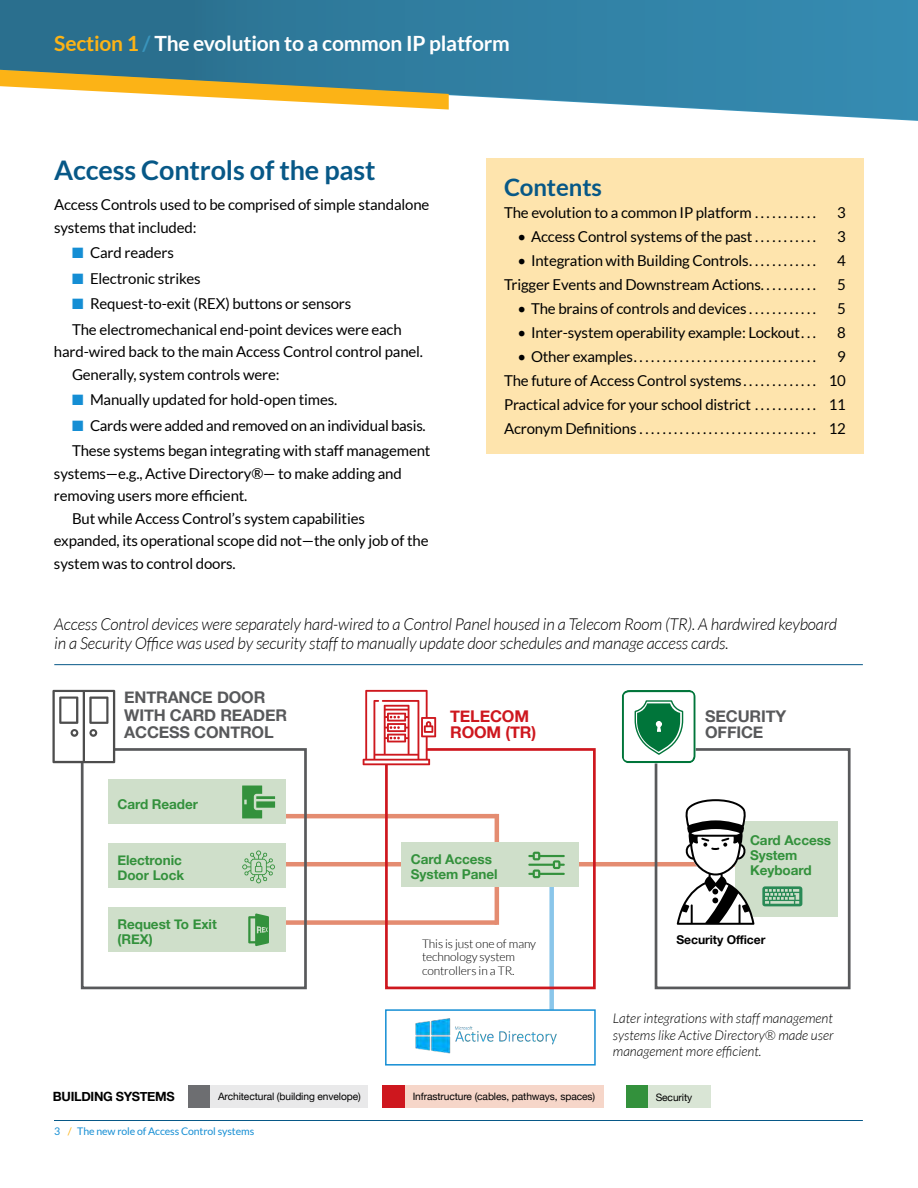
<style>
.page{position:relative;width:918px;height:1188px;background:#fff}
.page>*{position:absolute;margin:0;border:0;box-sizing:border-box;transform-origin:0 0}
.t1{font:700 27px "Lato";letter-spacing:-.005em;color:#075887}
.t2{font:700 24px "Lato";letter-spacing:-.005em;color:#075887}
.t3{font:700 21px "Lato";letter-spacing:-.01em;color:#fff}
.t4{font:italic 300 16.5px/19.5px "Lato";letter-spacing:-.01em;color:#000}
.t5{font:700 16.2px/17.5px "Helvetica Neue";letter-spacing:-.01em;color:#58595b}
.t6{font:700 16.2px/16.2px "Helvetica Neue";letter-spacing:-.01em;color:#ce171e}
.t7{font:15px/22.5px "Lato";letter-spacing:-.01em;color:#000}
.t8{font:italic 300 13.5px/16.5px "Lato";color:#000;text-align:justify}
.t9{font:700 13.5px/15px "Helvetica Neue";letter-spacing:-.005em;color:#33913c}
.t10{font:700 12.75px "Helvetica Neue";letter-spacing:-.025em;color:#000}
.t11{font:700 12.15px "Helvetica Neue";letter-spacing:-.005em;color:#000}
.t12{font:300 12px/13.5px "Lato";letter-spacing:-.01em;color:#000}
.t13{font:10.5px "Lato";letter-spacing:-.01em;color:#158ed4}
.t14{font:10.2px "Helvetica Neue";letter-spacing:-.01em;color:#000}
.s1{color:#fcb316}
.s2{color:#3994bc}
.s3{color:#158ed4}
</style>
<div class="page">
<svg style="left:0;top:0;width:918px;height:121px;background:#488dac"></svg>
<svg style="left:0;top:70px;width:449px;height:40px"></svg>
<hr style="left:54px;top:1120px;width:809px;height:1px;background:#075887">
<div style="left:486px;top:158px;width:378px;height:296px;background:#fee4ad"></div>
<hr style="left:54px;top:664px;width:809px;height:1px;background:#075887">
<hr style="left:285px;top:862px;width:194px;height:4px;background:#e48c71">
<hr style="left:578px;top:862px;width:157px;height:4px;background:#e48c71">
<div style="left:549px;top:882px;width:5px;height:128px;background:#8ac6ea"></div>
<hr style="left:285px;top:814px;width:212px;height:4px;background:#e48c71">
<hr style="left:495px;top:814px;width:4px;height:28px;background:#e48c71">
<div style="left:285px;top:920px;width:212px;height:5px;background:#e48c71"></div>
<hr style="left:495px;top:880px;width:4px;height:45px;background:#e48c71">
<div style="left:385px;top:748px;width:211px;height:241px;border:3px solid #ce171e"></div>
<div style="left:655px;top:748px;width:196px;height:241px;border:3px solid #58595b"></div>
<div style="left:81px;top:748px;width:226px;height:241px;border:3px solid #58595b"></div>
<svg style="left:52px;top:690px;width:63px;height:73px"></svg>
<svg style="left:363px;top:690px;width:73px;height:75px"></svg>
<svg style="left:622px;top:690px;width:74px;height:73px"></svg>
<div style="left:109px;top:843px;width:177px;height:45px;background:#cfdfca"></div>
<div style="left:109px;top:907px;width:177px;height:45px;background:#cfdfca"></div>
<div style="left:109px;top:779px;width:177px;height:45px;background:#cfdfca"></div>
<div style="left:402px;top:842px;width:177px;height:45px;background:#cfdfca"></div>
<div style="left:735px;top:821px;width:102px;height:96px;background:#cfdfca"></div>
<svg style="left:242px;top:786px;width:33px;height:32px"></svg>
<svg style="left:248px;top:913px;width:21px;height:33px"></svg>
<svg style="left:242px;top:851px;width:33px;height:32px"></svg>
<svg style="left:528px;top:852px;width:37px;height:26px"></svg>
<div style="left:188px;top:1085px;width:23px;height:23px;background:#6d6e71"></div>
<div style="left:211px;top:1085px;width:157px;height:23px;background:#e9e9ea"></div>
<div style="left:382px;top:1085px;width:23px;height:23px;background:#ce171e"></div>
<div style="left:405px;top:1085px;width:199px;height:23px;background:#f6d6c9"></div>
<svg style="left:762px;top:886px;width:40px;height:20px"></svg>
<svg style="left:676px;top:799px;width:78px;height:126px"></svg>
<img style="left:415px;top:1018px;width:142px;height:36px">
<div style="left:385px;top:1009px;width:211px;height:57px;border:2px solid #158ed4"></div>
<div style="left:626px;top:1085px;width:22px;height:23px;background:#33913c"></div>
<div style="left:648px;top:1085px;width:63px;height:23px;background:#d9e5d5"></div>
<h3 class="t3" style="left:54px;top:32px;width:457px"><span class="s1">Section 1</span> <span class="s2">/</span> The evolution to a common IP platform</h3>
<h1 class="t1" style="left:54px;top:155px;width:323px">Access Controls of the past</h1>
<p class="t7" style="left:54px;top:193px;width:377px">Access Controls used to be comprised of simple standalone systems that included:</p>
<p class="t7" style="left:72px;top:241px;width:103px"><span class="s3">■</span> Card readers</p>
<p class="t7" style="left:72px;top:267px;width:130px"><span class="s3">■</span> Electronic strikes</p>
<p class="t7" style="left:72px;top:291px;width:331px;line-height:25.5px"><span class="s3">■</span> Request-to-exit (REX) buttons or sensors<br>The electromechanical end-point devices were each</p>
<p class="t7" style="left:72px;top:340px;width:353px;text-indent:-18px">hard-wired back to the main Access Control control panel.<br>Generally, system controls were:</p>
<p class="t7" style="left:72px;top:388px;width:267px"><span class="s3">■</span> Manually updated for hold-open times.</p>
<p class="t7" style="left:72px;top:412px;width:360px;line-height:25.5px"><span class="s3">■</span> Cards were added and removed on an individual basis.<br>These systems began integrating with staff management</p>
<p class="t7" style="left:54px;top:462px;width:349px">systems—e.g., Active Directory®— to make adding and</p>
<p class="t7" style="left:54px;top:484px;width:195px">removing users more efficient.</p>
<p class="t7" style="left:72px;top:507px;width:294px">But while Access Control’s system capabilities</p>
<p class="t7" style="left:54px;top:529px;width:376px">expanded, its operational scope did not—the only job of the</p>
<p class="t7" style="left:54px;top:552px;width:183px">system was to control doors.</p>
<h2 class="t2" style="left:504px;top:173px;width:100px">Contents</h2>
<p class="t7" style="left:504px;top:201px;width:252px">The evolution to a common IP platform ............</p>
<p class="t7" style="left:837px;top:201px;width:10px">3</p>
<p class="t7" style="left:518px;top:225px;width:300px">• Access Control systems of the past . . . . . . . . . . .</p>
<p class="t7" style="left:837px;top:225px;width:10px">3</p>
<p class="t7" style="left:518px;top:249px;width:236px">• Integration with Building Controls ............</p>
<p class="t7" style="left:837px;top:249px;width:10px">4</p>
<p class="t7" style="left:504px;top:273px;width:261px">Trigger Events and Downstream Actions ..........</p>
<p class="t7" style="left:837px;top:273px;width:10px">5</p>
<p class="t7" style="left:518px;top:297px;width:300px">• The brains of controls and devices . . . . . . . . . . . .</p>
<p class="t7" style="left:837px;top:297px;width:10px">5</p>
<p class="t7" style="left:518px;top:321px;width:287px">• Inter-system operability example: Lockout ...</p>
<p class="t7" style="left:837px;top:321px;width:10px">8</p>
<p class="t7" style="left:518px;top:345px;width:121px">• Other examples ................................</p>
<p class="t7" style="left:837px;top:345px;width:10px">9</p>
<p class="t7" style="left:504px;top:369px;width:244px">The future of Access Control systems .............</p>
<p class="t7" style="left:829px;top:369px;width:19px">10</p>
<p class="t7" style="left:504px;top:393px;width:251px">Practical advice for your school district ............</p>
<p class="t7" style="left:829px;top:393px;width:19px">11</p>
<p class="t7" style="left:504px;top:417px;width:137px">Acronym Definitions ................................</p>
<p class="t7" style="left:829px;top:417px;width:19px">12</p>
<p class="t4" style="left:54px;top:615px;width:785px">Access Control devices were separately hard-wired to a Control Panel housed in a Telecom Room (TR). A hardwired keyboard in a Security Office was used by security staff to manually update door schedules and manage access cards.</p>
<p class="t5" style="left:124px;top:689px;width:164px">ENTRANCE DOOR<br>WITH CARD READER<br>ACCESS CONTROL</p>
<p class="t9" style="left:118px;top:797px;width:82px">Card Reader</p>
<p class="t9" style="left:118px;top:853px;width:68px">Electronic<br>Door Lock</p>
<p class="t9" style="left:118px;top:917px;width:101px">Request To Exit (REX)</p>
<p class="t6" style="left:450px;top:709px;width:87px">TELECOM<br>ROOM (TR)</p>
<p class="t5" style="left:705px;top:709px;width:83px;line-height:16.2px">SECURITY<br>OFFICE</p>
<p class="t9" style="left:411px;top:852px;width:88px">Card Access<br>System Panel</p>
<p class="t12" style="left:422px;top:937px;width:116px">This is just one of many technology system controllers in a TR.</p>
<p class="t9" style="left:750px;top:833px;width:83px">Card Access<br>System<br>Keyboard</p>
<p class="t11" style="left:676px;top:930px;width:91px">Security Officer</p>
<p class="t8" style="left:613px;top:1011px;width:222px">Later integrations with staff management systems like Active Directory® made user management more efficient.</p>
<p class="t10" style="left:53px;top:1086px;width:123px">BUILDING SYSTEMS</p>
<p class="t14" style="left:218px;top:1089px;width:144px">Architectural (building envelope)</p>
<p class="t14" style="left:413px;top:1089px;width:184px">Infrastructure (cables, pathways, spaces)</p>
<p class="t14" style="left:656px;top:1090px;width:38px">Security</p>
<p class="t13" style="left:54px;top:1125px;width:202px">3 <span class="s1">/</span> The new role of Access Control systems</p>
</div>
